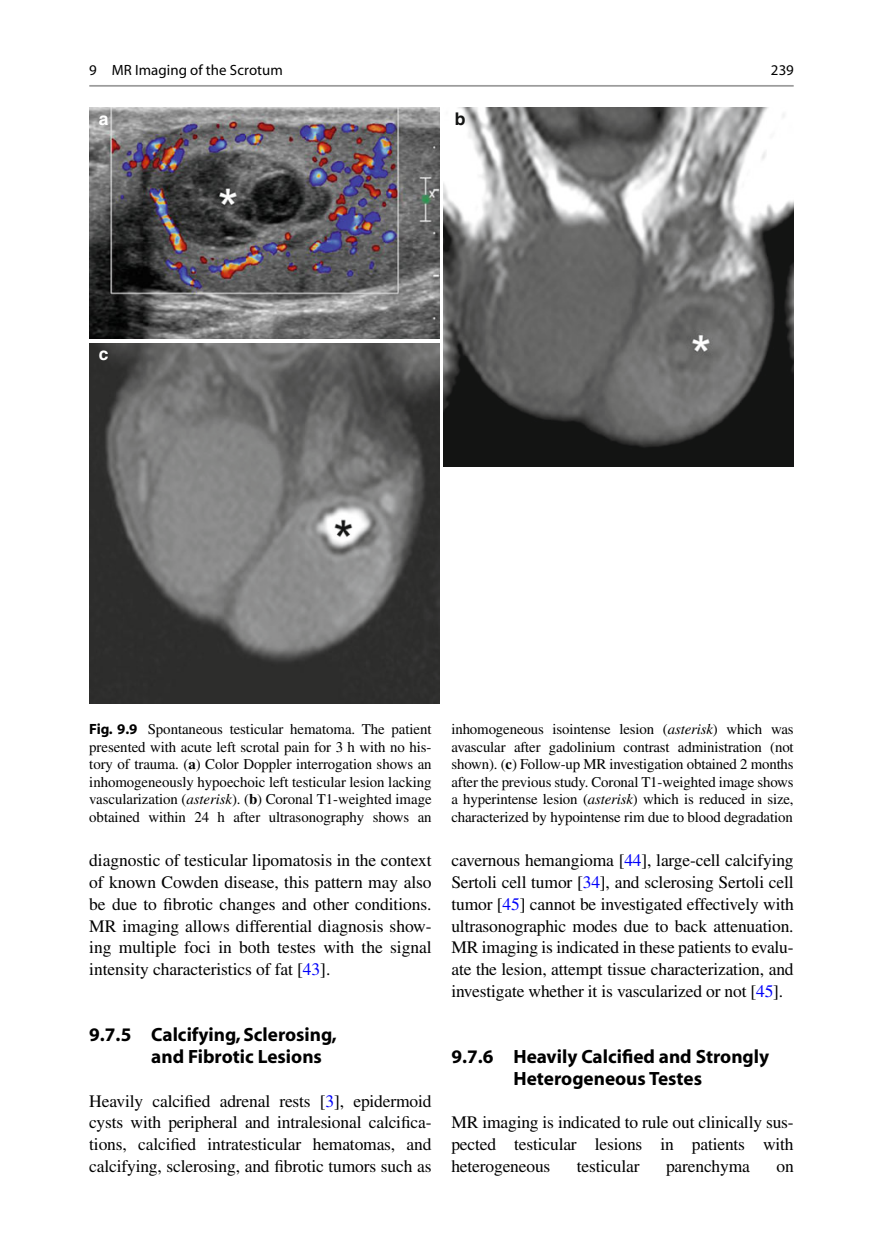
<style>
.page{position:relative;width:883px;height:1260px;background:#fff}
.page>*{position:absolute;margin:0;border:0;box-sizing:border-box;transform-origin:0 0}
.t1{font:700 19.25px/21.9px "Sllntv Myriad";color:#000}
.t2{font:17.5px/21.9px "Qhgcgl Times";letter-spacing:-.01em;color:#000;text-align:justify}
.t3{font:700 17.5px "Ydxdlj Helvetica";color:#fff}
.t4{font:700 17.5px "Ydxdlj Helvetica";color:#131413}
.t5{font:14.88px/17.5px "Qhgcgl Times";letter-spacing:-.01em;color:#000;text-align:justify}
.t6{font:14.88px "Kqymlx Myriad";letter-spacing:.005em;color:#000}
.s1{font-family:"Sllntv Myriad";font-weight:700}
.s2{font-family:"Myxyjq Times";font-weight:700}
.s3{font-family:"Mjqytd Times";font-style:italic}
.s4{color:#0000fa}
</style>
<div class="page">
<img style="left:89px;top:107px;width:350px;height:231px">
<img style="left:444px;top:107px;width:350px;height:360px">
<img style="left:89px;top:343px;width:350px;height:360px">
<hr style="left:89px;top:85px;width:705px;height:2px;background:#9c9c9c">
<p class="t6" style="left:89px;top:64px;width:195px">9 MR Imaging of the Scrotum</p>
<p class="t3" style="left:99px;top:109px;width:11px">a</p>
<p class="t3" style="left:99px;top:344px;width:11px">c</p>
<p class="t4" style="left:455px;top:109px;width:12px">b</p>
<p class="t6" style="left:771px;top:64px;width:24px">239</p>
<p class="t5" style="left:89px;top:722px;width:344px"><span class="s1">Fig. 9.9</span> Spontaneous testicular hematoma. The patient presented with acute left scrotal pain for 3 h with no his&shy;tory of trauma. ( <span class="s2">a</span> ) Color Doppler interrogation shows an inhomogeneously hypoechoic left testicular lesion lacking vascularization ( <span class="s3">asterisk</span> ). ( <span class="s2">b</span> ) Coronal T1-weighted image obtained within 24 h after ultrasonography shows an</p>
<p class="t5" style="left:451px;top:722px;width:344px">inhomogeneous isointense lesion ( <span class="s3">asterisk</span> ) which was avascular after gadolinium contrast administration (not shown). ( <span class="s2">c</span> ) Follow-up MR investigation obtained 2 months after the previous study. Coronal T1-weighted image shows a hyperintense lesion ( <span class="s3">asterisk</span> ) which is reduced in size, characterized by hypointense rim due to blood degradation</p>
<p class="t2" style="left:89px;top:851px;width:344px">diagnostic of testicular lipomatosis in the context of known Cowden disease, this pattern may also be due to fibrotic changes and other conditions.<br>MR imaging allows differential diagnosis show&shy;ing multiple foci in both testes with the signal intensity characteristics of fat [ <span class="s4">43</span> ].</p>
<p class="t1" style="left:151px;top:1025px;width:187px;text-indent:-62px">9.7.5 Calcifying, Sclerosing, and Fibrotic Lesions</p>
<p class="t2" style="left:89px;top:1091px;width:344px">Heavily calcified adrenal rests [ <span class="s4">3</span> ], epidermoid cysts with peripheral and intralesional calcifica&shy;tions, calcified intratesticular hematomas, and calcifying, sclerosing, and fibrotic tumors such as</p>
<p class="t2" style="left:451px;top:851px;width:344px">cavernous hemangioma [ <span class="s4">44</span> ], large-cell calcifying Sertoli cell tumor [ <span class="s4">34</span> ], and sclerosing Sertoli cell tumor [ <span class="s4">45</span> ] cannot be investigated effectively with ultrasonographic modes due to back attenuation.<br>MR imaging is indicated in these patients to evalu&shy;ate the lesion, attempt tissue characterization, and investigate whether it is vascularized or not [ <span class="s4">45</span> ].</p>
<p class="t1" style="left:451px;top:1047px;width:319px;text-align:center">9.7.6 Heavily Calcified and Strongly<br>Heterogeneous Testes</p>
<p class="t2" style="left:451px;top:1113px;width:344px">MR imaging is indicated to rule out clinically sus&shy;pected testicular lesions in patients with heterogeneous</p>
<p class="t2" style="left:577px;top:1157px;width:64px">testicular</p>
<p class="t2" style="left:666px;top:1157px;width:85px">parenchyma</p>
<p class="t2" style="left:776px;top:1157px;width:19px">on</p>
</div>
